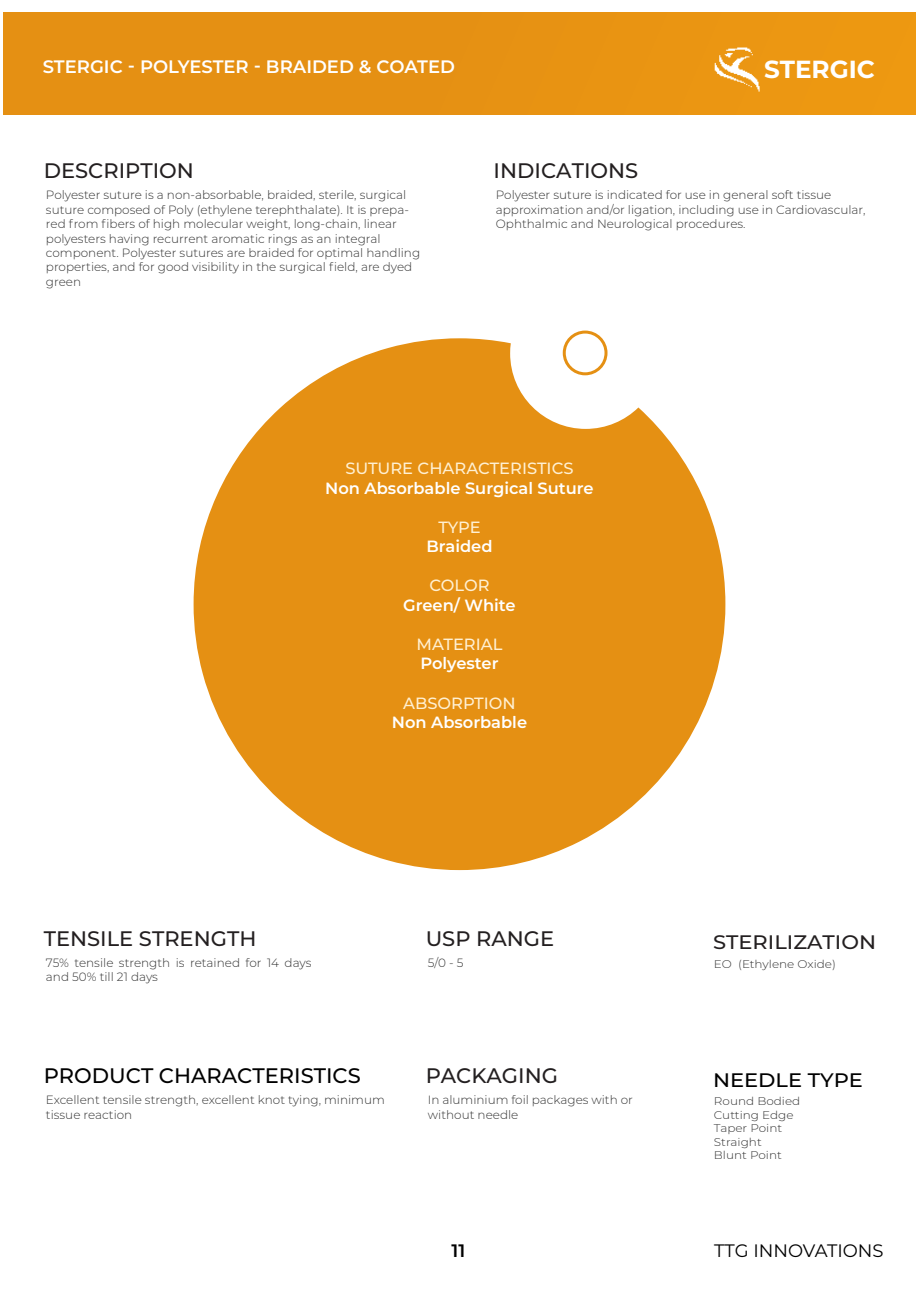
<style>
.page{position:relative;width:919px;height:1289px;background:#fff}
.page>*{position:absolute;margin:0;border:0;box-sizing:border-box;transform-origin:0 0}
.t1{font:700 24.75px "Montserrat";color:#fff}
.t2{font:500 21px "Montserrat";color:#231f20}
.t3{font:500 21px "Montserrat";color:#000}
.t4{font:500 19.5px "Montserrat";color:#231f20;scale:1.07 1}
.t5{font:500 19.5px "Montserrat";color:#000;scale:1.07 1}
.t6{font:600 18px "Montserrat";color:#fff}
.t7{font:18px "Montserrat";color:#000}
.t8{font:600 18px "Montserrat";color:#000}
.t9{font:600 16.2px "Montserrat";color:#fff}
.t10{font:500 16.2px "Montserrat";color:#fff0d2}
.t11{font:300 12px/14.4px "Montserrat";color:#333}
.t12{font:300 11.1px/13.4px "Montserrat";color:#333;scale:1.07 1}
</style>
<div class="page">
<div style="left:4px;top:13px;width:911px;height:102px;background:#e59013"></div>
<svg style="left:193px;top:338px;width:532px;height:532px;fill:#e59013"></svg>
<div style="left:562px;top:330px;width:45px;height:45px;border:3px solid #e59013;border-radius:50%"></div>
<img style="left:714px;top:47px;width:46px;height:45px">
<h3 class="t6" style="left:43px;top:58px;width:413px">STERGIC - POLYESTER - BRAIDED &amp; COATED</h3>
<h2 class="t2" style="left:44px;top:160px;width:152px">DESCRIPTION</h2>
<h2 class="t2" style="left:493px;top:160px;width:146px">INDICATIONS</h2>
<h1 class="t1" style="left:764px;top:55px;width:112px">STERGIC</h1>
<p class="t11" style="left:46px;top:188px;width:376px">Polyester suture is a non-absorbable, braided, sterile, surgical suture composed of Poly (ethylene terephthalate). It is prepa&shy;red from fibers of high molecular weight, long-chain, linear polyesters having recurrent aromatic rings as an integral component. Polyester sutures are braided for optimal handling properties, and for good visibility in the surgical field, are dyed green</p>
<p class="t11" style="left:496px;top:188px;width:371px">Polyester suture is indicated for use in general soft tissue approximation and/or ligation, including use in Cardiovascular,<br>Ophthalmic and Neurological procedures.</p>
<h3 class="t10" style="left:345px;top:460px;width:229px">SUTURE CHARACTERISTICS</h3>
<h3 class="t9" style="left:325px;top:480px;width:270px">Non Absorbable Surgical Suture</h3>
<h3 class="t10" style="left:438px;top:519px;width:44px">TYPE</h3>
<h3 class="t9" style="left:426px;top:538px;width:68px">Braided</h3>
<h3 class="t10" style="left:429px;top:577px;width:62px">COLOR</h3>
<h3 class="t9" style="left:403px;top:597px;width:114px">Green/ White</h3>
<h3 class="t10" style="left:416px;top:636px;width:87px">MATERIAL</h3>
<h3 class="t9" style="left:420px;top:655px;width:80px">Polyester</h3>
<h3 class="t10" style="left:403px;top:695px;width:114px">ABSORPTION</h3>
<h3 class="t9" style="left:392px;top:714px;width:137px">Non Absorbable</h3>
<h2 class="t2" style="left:44px;top:927px;width:214px">TENSILE STRENGTH</h2>
<p class="t11" style="left:46px;top:955px;width:267px">75% tensile strength is retained for 14 days and 50% till 21 days</p>
<h2 class="t2" style="left:425px;top:927px;width:130px">USP RANGE</h2>
<p class="t11" style="left:428px;top:955px;width:37px">5/0 - 5</p>
<h3 class="t4" style="left:713px;top:932px;width:154px">STERILIZATION</h3>
<p class="t12" style="left:713px;top:957px;width:116px">EO (Ethylene Oxide)</p>
<h2 class="t2" style="left:425px;top:1065px;width:134px">PACKAGING</h2>
<h2 class="t3" style="left:44px;top:1065px;width:318px">PRODUCT CHARACTERISTICS</h2>
<h3 class="t5" style="left:713px;top:1070px;width:142px">NEEDLE TYPE</h3>
<p class="t11" style="left:46px;top:1093px;width:340px">Excellent tensile strength, excellent knot tying, minimum tissue reaction</p>
<p class="t11" style="left:428px;top:1093px;width:206px">In aluminium foil packages with or without needle</p>
<p class="t12" style="left:713px;top:1095px;width:82px">Round Bodied<br>Cutting Edge<br>Taper Point<br>Straight<br>Blunt Point</p>
<h3 class="t8" style="left:451px;top:1241px;width:15px">11</h3>
<h3 class="t7" style="left:714px;top:1241px;width:171px">TTG INNOVATIONS</h3>
</div>
